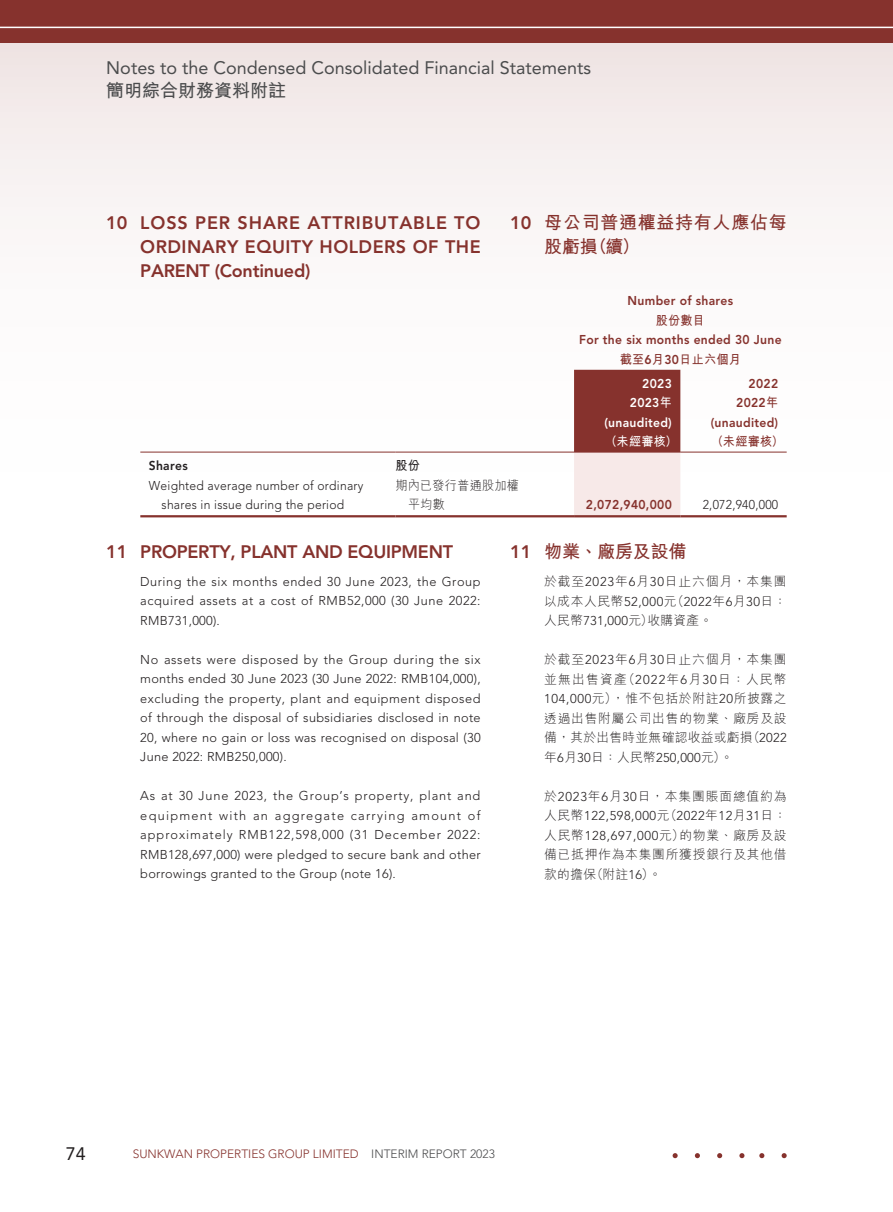
<style>
.page{position:relative;width:893px;height:1212px;background:#fff}
.page>*{position:absolute;margin:0;border:0;box-sizing:border-box;transform-origin:0 0}
.t1{font:800 18px/24px "Avenir LT Std";letter-spacing:-.015em;color:#86322d;text-align:justify}
.t2{font:18px "Avenir LT Std";color:#4b4c4d}
.t3{font:700 18px/24px "M Hei HK";letter-spacing:.04em;color:#86322d}
.t4{font:700 18px "M Hei HK";color:#4b4c4d}
.t5{font:18px "Avenir LT Std";color:#231f20}
.t6{font:300 12.75px/19.5px "Avenir LT Std";letter-spacing:.02em;color:#231f20;text-align:justify}
.t7{font:300 12.75px/19.5px "M Hei HK";letter-spacing:.06em;color:#231f20;text-align:justify}
.t8{font:800 12.75px "Avenir LT Std";letter-spacing:.025em;color:#86322d;scale:.95 1}
.t9{font:300 12.75px/19.5px "Avenir LT Std";letter-spacing:.02em;color:#231f20;text-align:center;scale:.95 1}
.t10{font:300 12.75px "Avenir LT Std";letter-spacing:.045em;color:#231f20}
.t11{font:700 12.75px "M Hei HK";letter-spacing:.025em;color:#86322d;scale:.95 1}
.t12{font:800 12.75px "Avenir LT Std";letter-spacing:.025em;color:#fff;scale:.95 1}
.t13{font:300 12.75px/19.5px "M Hei HK";letter-spacing:.02em;color:#231f20;scale:.95 1}
.t14{font:700 12.75px "M Hei HK";color:#fff;scale:.95 1}
.t15{font:800 12.75px "Avenir LT Std";letter-spacing:.025em;color:#231f20;scale:.95 1}
.t16{font:700 12.75px "M Hei HK";color:#231f20;scale:.95 1}
.t17{font:300 12px "Avenir LT Std";color:#86322d}
.s1{font-family:"Avenir LT Std";font-weight:800}
.s2{font-family:"M Hei HK";font-weight:700}
.s3{font-family:"Avenir LT Std"}
.s4{font-family:"M Hei HK"}
.s5{color:#4b4c4d}
</style>
<div class="page">
<div style="left:0;top:0;width:893px;height:784px;background:linear-gradient(to bottom,#f4ecec,#fff)"></div>
<div style="left:0;top:0;width:893px;height:43px;background:#86322d"></div>
<hr style="left:0;top:27px;width:893px;height:1px;background:#fff">
<svg style="left:574px;top:370px;width:106px;height:145px;background:#b6807d"></svg>
<hr style="left:140px;top:452px;width:255px;height:1px;background:#86322d">
<hr style="left:395px;top:452px;width:179px;height:1px;background:#86322d">
<hr style="left:574px;top:452px;width:106px;height:1px;background:#86322d">
<hr style="left:680px;top:452px;width:107px;height:1px;background:#86322d">
<hr style="left:140px;top:515px;width:255px;height:2px;background:#86322d">
<hr style="left:395px;top:515px;width:179px;height:2px;background:#86322d">
<hr style="left:574px;top:515px;width:106px;height:2px;background:#86322d">
<hr style="left:680px;top:515px;width:107px;height:2px;background:#86322d">
<svg style="left:739px;top:1153px;width:5px;height:5px"></svg>
<svg style="left:717px;top:1153px;width:5px;height:5px"></svg>
<svg style="left:695px;top:1153px;width:5px;height:5px"></svg>
<svg style="left:673px;top:1153px;width:5px;height:5px"></svg>
<svg style="left:782px;top:1153px;width:5px;height:5px"></svg>
<svg style="left:759px;top:1153px;width:5px;height:5px"></svg>
<h1 class="t2" style="left:106px;top:58px;width:486px">Notes to the Condensed Consolidated Financial Statements</h1>
<h1 class="t4" style="left:106px;top:78px;width:181px">簡明綜合財務資料附註</h1>
<h1 class="t1" style="left:140px;top:210px;width:342px;text-indent:-34px">10 LOSS PER SHARE ATTRIBUTABLE TO ORDINARY EQUITY HOLDERS OF THE PARENT (Continued)</h1>
<h1 class="t3" style="left:544px;top:209px;width:244px;text-indent:-34px"><span class="s1">10</span> 母公司普通權益持有人應佔每股虧損（續）</h1>
<p class="t8" style="left:628px;top:293px;width:113px">Number of shares</p>
<p class="t11" style="left:656px;top:311px;width:53px">股份數目</p>
<p class="t8" style="left:579px;top:332px;width:215px">For the six months ended 30 June</p>
<p class="t11" style="left:620px;top:350px;width:129px">截至<span class="s1">6</span>月<span class="s1">30</span>日止六個月</p>
<p class="t12" style="left:642px;top:376px;width:33px">2023</p>
<p class="t8" style="left:749px;top:376px;width:33px">2022</p>
<p class="t12" style="left:630px;top:395px;width:46px">2023<span class="s2">年</span></p>
<p class="t8" style="left:736px;top:395px;width:46px">2022<span class="s2">年</span></p>
<p class="t12" style="left:604px;top:415px;width:73px">(unaudited)</p>
<p class="t8" style="left:711px;top:415px;width:73px">(unaudited)</p>
<p class="t14" style="left:605px;top:432px;width:77px">（未經審核）</p>
<p class="t11" style="left:711px;top:432px;width:77px">（未經審核）</p>
<p class="t15" style="left:149px;top:458px;width:42px">Shares</p>
<p class="t16" style="left:395px;top:456px;width:27px">股份</p>
<p class="t9" style="left:149px;top:475px;width:227px">Weighted average number of ordinary shares in issue during the period</p>
<p class="t13" style="left:408px;top:475px;width:118px;text-indent:-13px">期內已發行普通股加權平均數</p>
<p class="t8" style="left:586px;top:497px;width:92px">2,072,940,000</p>
<p class="t9" style="left:703px;top:495px;width:81px">2,072,940,000</p>
<h1 class="t1" style="left:106px;top:539px;width:348px">11 PROPERTY, PLANT AND EQUIPMENT</h1>
<p class="t6" style="left:140px;top:572px;width:342px">During the six months ended 30 June 2023, the Group acquired assets at a cost of RMB52,000 (30 June 2022:<br>RMB731,000).</p>
<p class="t6" style="left:140px;top:649px;width:342px">No assets were disposed by the Group during the six months ended 30 June 2023 (30 June 2022: RMB104,000), excluding the property, plant and equipment disposed of through the disposal of subsidiaries disclosed in note 20, where no gain or loss was recognised on disposal (30<br>June 2022: RMB250,000).</p>
<p class="t6" style="left:140px;top:786px;width:342px">As at 30 June 2023, the Group’s property, plant and equipment with an aggregate carrying amount of approximately RMB122,598,000 (31 December 2022:<br>RMB128,697,000) were pledged to secure bank and other borrowings granted to the Group (note 16).</p>
<h1 class="t3" style="left:510px;top:538px;width:178px"><span class="s1">11</span> 物業、廠房及設備</h1>
<p class="t7" style="left:544px;top:571px;width:244px">於截至<span class="s3">2023</span>年<span class="s3">6</span>月<span class="s3">30</span>日止六個月，本集團</p>
<p class="t10" style="left:544px;top:594px;width:244px"><span class="s4">以成本人民幣</span>52,000<span class="s4">元（</span>2022<span class="s4">年</span>6<span class="s4">月</span>30<span class="s4">日：</span></p>
<p class="t7" style="left:544px;top:610px;width:170px">人民幣<span class="s3">731,000</span>元）收購資產。</p>
<p class="t7" style="left:544px;top:649px;width:244px">於截至<span class="s3">2023</span>年<span class="s3">6</span>月<span class="s3">30</span>日止六個月，本集團並無出售資產（<span class="s3">2022</span>年<span class="s3">6</span>月<span class="s3">30</span>日：人民幣<span class="s3">104,000</span>元），惟不包括於附註<span class="s3">20</span>所披露之透過出售附屬公司出售的物業、廠房及設備，其於出售時並無確認收益或虧損（<span class="s3">2022</span>年<span class="s3">6</span>月<span class="s3">30</span>日：人民幣<span class="s3">250,000</span>元）。</p>
<p class="t7" style="left:544px;top:786px;width:244px">於<span class="s3">2023</span>年<span class="s3">6</span>月<span class="s3">30</span>日，本集團賬面總值約為</p>
<p class="t10" style="left:544px;top:808px;width:244px"><span class="s4">人民幣</span>122,598,000<span class="s4">元（</span>2022<span class="s4">年</span>12<span class="s4">月</span>31<span class="s4">日：</span></p>
<p class="t7" style="left:544px;top:825px;width:244px">人民幣<span class="s3">128,697,000</span>元）的物業、廠房及設備已抵押作為本集團所獲授銀行及其他借款的擔保（附註<span class="s3">16</span>）。</p>
<h1 class="t5" style="left:66px;top:1143px;width:22px">74</h1>
<p class="t17" style="left:133px;top:1147px;width:364px">SUNKWAN PROPERTIES GROUP LIMITED <span class="s5">INTERIM REPORT 2023</span></p>
</div>
